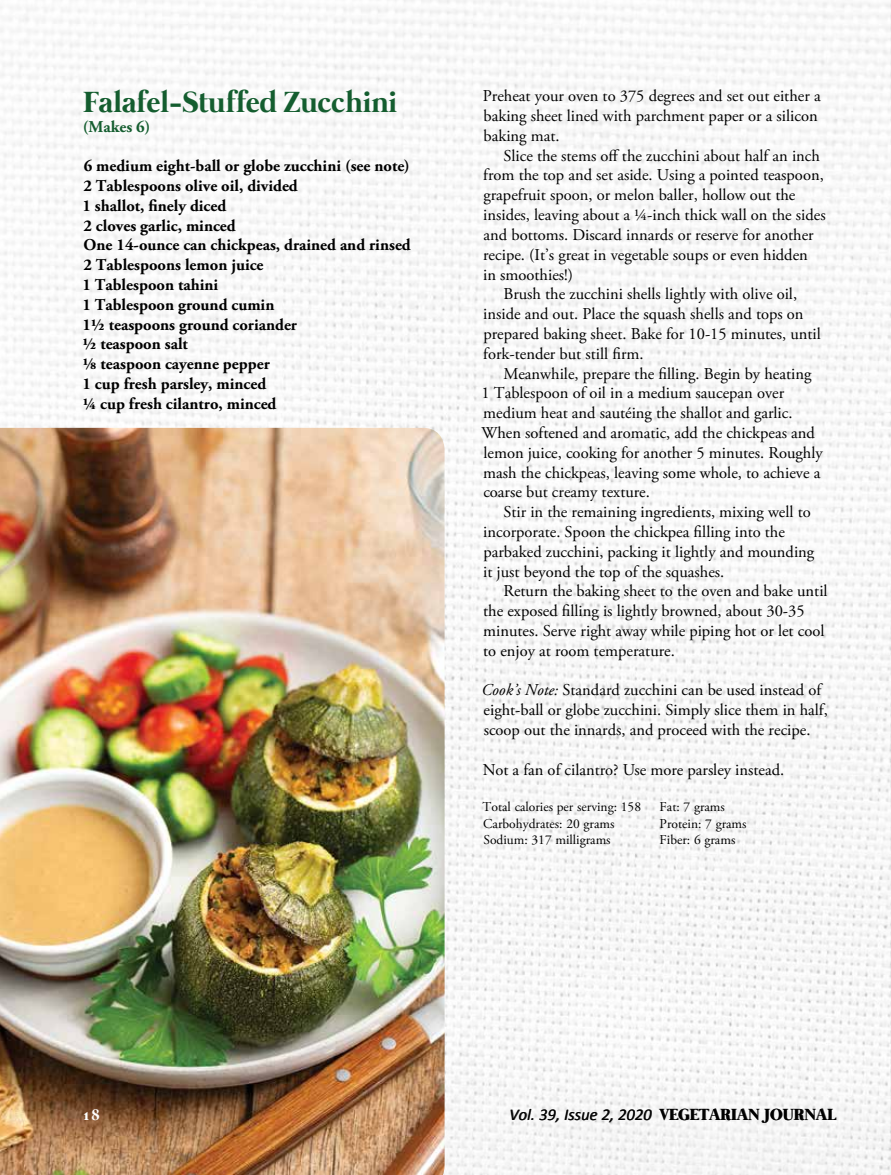
<style>
.page{position:relative;width:891px;height:1175px;background:#fff}
.page>*{position:absolute;margin:0;border:0;box-sizing:border-box;transform-origin:0 0}
.t1{font:700 30px "Mermaid";color:#145d2f}
.t2{font:16.5px/19.8px "Adobe Garamond Pro";color:#000}
.t3{font:700 16.5px/19.8px "Adobe Garamond Pro";color:#000}
.t4{font:italic 16.5px "Calibri";color:#000}
.t5{font:700 16.5px "Adobe Garamond Pro";color:#145d2f}
.t6{font:700 16.5px "Mermaid";color:#fff}
.t7{font:13.5px "Adobe Garamond Pro";color:#000}
.s1{font-style:italic}
.s2{font-family:"Adobe Garamond"}
.s3{font-family:"Mermaid";font-weight:700;font-style:normal}
</style>
<div class="page">
<img style="left:0;top:0;width:891px;height:1174px">
<img style="left:0;top:428px;width:445px;height:746px">
<h1 class="t1" style="left:83px;top:85px;width:316px">Falafel-Stuffed Zucchini</h1>
<p class="t5" style="left:83px;top:117px;width:69px">(Makes 6)</p>
<p class="t3" style="left:82px;top:156px;width:330px">6 medium eight-ball or globe zucchini (see note)<br>2 Tablespoons olive oil, divided<br>1 shallot, finely diced<br>2 cloves garlic, minced<br>One 14-ounce can chickpeas, drained and rinsed<br>2 Tablespoons lemon juice<br>1 Tablespoon tahini<br>1 Tablespoon ground cumin<br>1½ teaspoons ground coriander<br>½ teaspoon salt<br>1/8 teaspoon cayenne pepper<br>1 cup fresh parsley, minced<br>¼ cup fresh cilantro, minced</p>
<p class="t2" style="left:483px;top:87px;width:339px">Preheat your oven to 375 degrees and set out either a baking sheet lined with parchment paper or a silicon baking mat.</p>
<p class="t2" style="left:503px;top:146px;width:318px">Slice the stems off the zucchini about half an inch</p>
<p class="t2" style="left:483px;top:166px;width:342px">from the top and set aside. Using a pointed teaspoon,</p>
<p class="t2" style="left:483px;top:186px;width:313px">grapefruit spoon, or melon baller, hollow out the</p>
<p class="t2" style="left:483px;top:205px;width:344px">insides, leaving about a ¼-inch thick wall on the sides</p>
<p class="t2" style="left:484px;top:225px;width:332px">and bottoms. Discard innards or reserve for another</p>
<p class="t2" style="left:483px;top:245px;width:326px">recipe. (It’s great in vegetable soups or even hidden</p>
<p class="t2" style="left:483px;top:265px;width:91px">in smoothies!)</p>
<p class="t2" style="left:503px;top:285px;width:295px">Brush the zucchini shells lightly with olive oil,</p>
<p class="t2" style="left:483px;top:304px;width:322px">inside and out. Place the squash shells and tops on</p>
<p class="t2" style="left:483px;top:324px;width:339px">prepared baking sheet. Bake for 10-15 minutes, until</p>
<p class="t2" style="left:483px;top:344px;width:162px">fork-tender but still firm.</p>
<p class="t2" style="left:503px;top:364px;width:310px">Meanwhile, prepare the filling. Begin by heating</p>
<p class="t2" style="left:481px;top:384px;width:304px">1 Tablespoon of oil in a medium saucepan over</p>
<p class="t2" style="left:483px;top:403px;width:311px">medium heat and sautéing the shallot and garlic.</p>
<p class="t2" style="left:482px;top:423px;width:335px">When softened and aromatic, add the chickpeas and</p>
<p class="t2" style="left:483px;top:443px;width:341px">lemon juice, cooking for another 5 minutes. Roughly</p>
<p class="t2" style="left:483px;top:463px;width:339px">mash the chickpeas, leaving some whole, to achieve a</p>
<p class="t2" style="left:483px;top:483px;width:168px">coarse but creamy texture.</p>
<p class="t2" style="left:503px;top:502px;width:309px">Stir in the remaining ingredients, mixing well to</p>
<p class="t2" style="left:483px;top:522px;width:303px">incorporate. Spoon the chickpea filling into the</p>
<p class="t2" style="left:483px;top:542px;width:333px">parbaked zucchini, packing it lightly and mounding</p>
<p class="t2" style="left:483px;top:562px;width:243px">it just beyond the top of the squashes.</p>
<p class="t2" style="left:503px;top:582px;width:326px">Return the baking sheet to the oven and bake until</p>
<p class="t2" style="left:483px;top:601px;width:323px">the exposed filling is lightly browned, about 30-35</p>
<p class="t2" style="left:483px;top:621px;width:343px">minutes. Serve right away while piping hot or let cool</p>
<p class="t2" style="left:483px;top:641px;width:193px">to enjoy at room temperature.</p>
<p class="t2" style="left:482px;top:681px;width:348px"><span class="s1">Cook’s Note:</span> <span class="s2">S</span>tandard zucchini can be used instead of eight-ball or globe zucchini. Simply slice them in half, scoop out the innards, and proceed with the recipe.</p>
<p class="t2" style="left:483px;top:760px;width:303px">Not a fan of cilantro? Use more parsley instead.</p>
<p class="t7" style="left:483px;top:798px;width:160px">Total calories per serving: 158</p>
<p class="t7" style="left:660px;top:798px;width:67px">Fat: 7 grams</p>
<p class="t7" style="left:483px;top:815px;width:133px">Carbohydrates: 20 grams</p>
<p class="t7" style="left:660px;top:815px;width:88px">Protein: 7 grams</p>
<p class="t7" style="left:483px;top:831px;width:129px">Sodium: 317 milligrams</p>
<p class="t7" style="left:660px;top:831px;width:77px">Fiber: 6 grams</p>
<p class="t6" style="left:82px;top:1104px;width:20px">18</p>
<p class="t4" style="left:509px;top:1102px;width:328px">Vol. 39, Issue 2, 2020 <span class="s3">VEGETARIAN JOURNAL</span></p>
</div>
